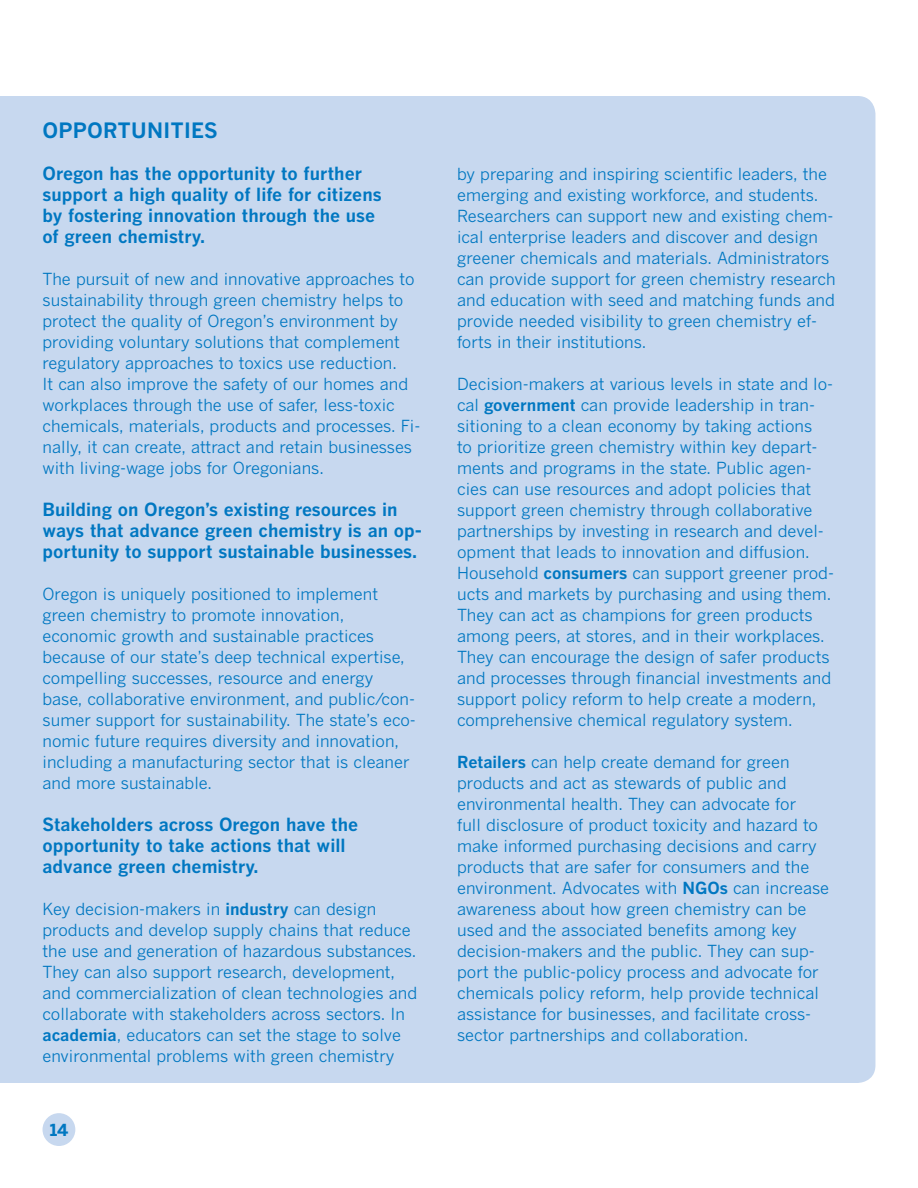
<style>
.page{position:relative;width:918px;height:1188px;background:#fff}
.page>*{position:absolute;margin:0;border:0;box-sizing:border-box;transform-origin:0 0}
.t1{font:700 21px "Benton Gothic";color:#0077c1}
.t2{font:700 18px/21px "Benton Gothic";color:#0077c1}
.t3{font:16.5px/21px "Benton Gothic";color:#0077c1}
.t4{font:700 16.5px "Benton Sans";color:#0077c1}
.s1{font-weight:700}
</style>
<div class="page">
<div style="left:0;top:96px;width:875px;height:987px;background:#c7d8ef"></div>
<div style="left:43px;top:1113px;width:32px;height:33px;background:#c7d8ef;border-radius:50%"></div>
<p class="t1" style="left:43px;top:117px;width:32px">Oppor</p>
<p class="t1" style="left:118px;top:117px;width:78px">tunities</p>
<p class="t2" style="left:43px;top:162px;width:341px">Oregon has the opportunity to further support a high quality of life for citizens by fostering innovation through the use of green chemistry.</p>
<p class="t3" style="left:43px;top:268px;width:379px">The pursuit of new and innovative approaches to sustainability through green chemistry helps to protect the quality of Oregon’s environment by providing voluntary solutions that complement regulatory approaches to toxics use reduction.<br>It can also improve the safety of our homes and workplaces through the use of safer, less-toxic chemicals, materials, products and processes. Fi&shy;nally, it can create, attract and retain businesses with living-wage jobs for Oregonians.</p>
<p class="t2" style="left:43px;top:498px;width:381px">Building on Oregon’s existing resources in ways that advance green chemistry is an op&shy;portunity to support sustainable businesses.</p>
<p class="t3" style="left:43px;top:583px;width:375px">Oregon is uniquely positioned to implement green chemistry to promote innovation, economic growth and sustainable practices because of our state’s deep technical expertise, compelling successes, resource and energy base, collaborative environment, and public/con&shy;sumer support for sustainability. The state’s eco&shy;nomic future requires diversity and innovation, including a manufacturing sector that is cleaner and more sustainable.</p>
<p class="t2" style="left:43px;top:813px;width:317px">Stakeholders across Oregon have the opportunity to take actions that will advance green chemistry.</p>
<p class="t3" style="left:43px;top:898px;width:376px">Key decision-makers in <span class="s1">industry</span> can design products and develop supply chains that reduce the use and generation of hazardous substances.<br>They can also support research, development, and commercialization of clean technologies and collaborate with stakeholders across sectors. In <span class="s1">academia</span>, educators can set the stage to solve environmental problems with green chemistry</p>
<p class="t4" style="left:50px;top:1120px;width:20px">14</p>
<p class="t3" style="left:457px;top:163px;width:380px">by preparing and inspiring scientific leaders, the emerging and existing workforce, and students.<br>Researchers can support new and existing chem&shy;ical enterprise leaders and discover and design greener chemicals and materials. Administrators can provide support for green chemistry research and education with seed and matching funds and provide needed visibility to green chemistry ef&shy;forts in their institutions.</p>
<p class="t3" style="left:457px;top:373px;width:378px">Decision-makers at various levels in state and lo&shy;cal <span class="s1">government</span> can provide leadership in tran&shy;sitioning to a clean economy by taking actions<br>to prioritize green chemistry within key depart&shy;ments and programs in the state. Public agen&shy;cies can use resources and adopt policies that support green chemistry through collaborative partnerships by investing in research and devel&shy;opment that leads to innovation and diffusion.<br>Household <span class="s1">consumers</span> can support greener prod&shy;ucts and markets by purchasing and using them.<br>They can act as champions for green products among peers, at stores, and in their workplaces.<br>They can encourage the design of safer products and processes through financial investments and support policy reform to help create a modern, comprehensive chemical regulatory system.</p>
<p class="t3" style="left:457px;top:751px;width:374px"><span class="s1">Retailers</span> can help create demand for green products and act as stewards of public and environmental health. They can advocate for<br>full disclosure of product toxicity and hazard to make informed purchasing decisions and carry products that are safer for consumers and the environment. Advocates with <span class="s1">NGOs</span> can increase awareness about how green chemistry can be used and the associated benefits among key decision-makers and the public. They can sup&shy;port the public-policy process and advocate for chemicals policy reform, help provide technical assistance for businesses, and facilitate cross&shy;sector partnerships and collaboration.</p>
</div>
